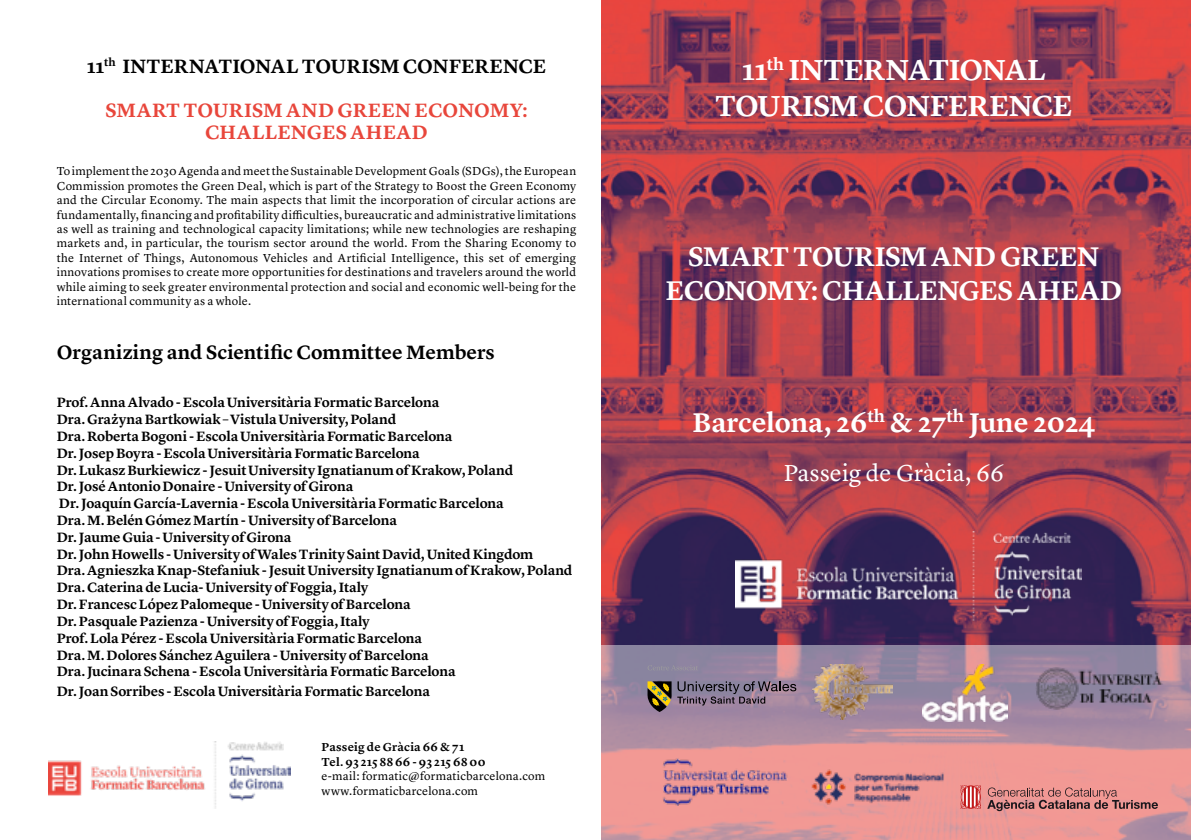
<style>
.page{position:relative;width:1191px;height:840px;background:#fff}
.page>*{position:absolute;margin:0;border:0;box-sizing:border-box;transform-origin:0 0}
.t1{font:600 30px/36px "Lyon Text";letter-spacing:-.025em;color:#fff;text-align:center}
.t2{font:600 28px/33.6px "Lyon Text";letter-spacing:-.01em;color:#fff;text-align:center}
.t3{font:24px "Lyon Text";color:#fff}
.t4{font:600 20px "Lyon Text";color:#000}
.t5{font:600 20px/22px "Lyon Text";letter-spacing:.01em;color:#e8463b;text-align:center}
.t6{font:600 14px/16.8px "Lyon Text";letter-spacing:-.01em;color:#000}
.t7{font:12px/14.4px "Lyon Text";letter-spacing:.015em;color:#000;text-align:justify}
.t8{font:600 12px/14.4px "Lyon Text";letter-spacing:.015em;color:#000}
</style>
<div class="page">
<img style="left:48px;top:741px;width:243px;height:66px">
<img style="left:601px;top:0;width:590px;height:644px">
<img style="left:735px;top:531px;width:346px;height:89px">
<svg style="left:601px;top:644px;width:590px;height:195px;background:#c48f9b"></svg>
<svg style="left:647px;top:664px;width:51px;height:6px"></svg>
<svg style="left:677px;top:681px;width:119px;height:24px;background:#7b6c80"></svg>
<svg style="left:646px;top:681px;width:25px;height:30px"></svg>
<img style="left:812px;top:664px;width:80px;height:55px">
<img style="left:662px;top:756px;width:127px;height:49px">
<img style="left:1035px;top:666px;width:128px;height:43px">
<svg style="left:987px;top:787px;width:171px;height:23px;background:#bf7a79"></svg>
<svg style="left:960px;top:784px;width:21px;height:24px"></svg>
<img style="left:811px;top:759px;width:136px;height:47px">
<img style="left:923px;top:664px;width:84px;height:56px">
<h3 class="t4" style="left:87px;top:51px;width:461px">11<sup>th</sup> INTERNATIONAL TOURISM CONFERENCE</h3>
<h3 class="t5" style="left:105px;top:97px;width:423px">SMART TOURISM AND GREEN ECONOMY:<br>CHALLENGES AHEAD</h3>
<p class="t7" style="left:57px;top:163px;width:521px">To implement the 2030 Agenda and meet the Sustainable Development Goals (SDGs), the European Commission promotes the Green Deal, which is part of the Strategy to Boost the Green Economy and the Circular Economy. The main aspects that limit the incorporation of circular actions are fundamentally, financing and profitability difficulties, bureaucratic and administrative limitations as well as training and technological capacity limitations; while new technologies are reshaping markets and, in particular, the tourism sector around the world. From the Sharing Economy to the Internet of Things, Autonomous Vehicles and Artificial Intelligence, this set of emerging innovations promises to create more opportunities for destinations and travelers around the world while aiming to seek greater environmental protection and social and economic well-being for the international community as a whole.</p>
<h3 class="t4" style="left:57px;top:337px;width:439px">Organizing and Scientific Committee Members</h3>
<p class="t6" style="left:57px;top:393px;width:517px">Prof. Anna Alvado - Escola Universitària Formatic Barcelona<br>Dra. Grażyna Bartkowiak – Vistula University, Poland<br>Dra. Roberta Bogoni - Escola Universitària Formatic Barcelona<br>Dr. Josep Boyra - Escola Universitària Formatic Barcelona<br>Dr. Lukasz Burkiewicz - Jesuit University Ignatianum of Krakow, Poland<br>Dr. José Antonio Donaire - University of Girona<br>Dr. Joaquín García-Lavernia - Escola Universitària Formatic Barcelona<br>Dra. M. Belén Gómez Martín - University of Barcelona<br>Dr. Jaume Guia - University of Girona<br>Dr. John Howells - University of Wales Trinity Saint David, United Kingdom<br>Dra. Agnieszka Knap-Stefaniuk - Jesuit University Ignatianum of Krakow, Poland Dra. Caterina de Lucia- University of Foggia, Italy<br>Dr. Francesc López Palomeque - University of Barcelona<br>Dr. Pasquale Pazienza - University of Foggia, Italy<br>Prof. Lola Pérez - Escola Universitària Formatic Barcelona<br>Dra. M. Dolores Sánchez Aguilera - University of Barcelona<br>Dra. Jucinara Schena - Escola Universitària Formatic Barcelona</p>
<p class="t6" style="left:57px;top:681px;width:375px">Dr. Joan Sorribes - Escola Universitària Formatic Barcelona</p>
<p class="t8" style="left:321px;top:738px;width:165px">Passeig de Gràcia 66 &amp; 71<br>Tel. 93 215 88 66 - 93 215 68 00</p>
<p class="t7" style="left:321px;top:767px;width:225px">e-mail: formatic@formaticbarcelona.com www.formaticbarcelona.com</p>
<h1 class="t1" style="left:715px;top:49px;width:359px">11<sup>th</sup> INTERNATIONAL<br>TOURISM CONFERENCE</h1>
<h2 class="t2" style="left:665px;top:238px;width:458px">SMART TOURISM AND GREEN<br>ECONOMY: CHALLENGES AHEAD</h2>
<h2 class="t2" style="left:692px;top:404px;width:404px">Barcelona, 26<sup>th</sup> &amp; 27<sup>th</sup> June 2024</h2>
<h3 class="t3" style="left:783px;top:454px;width:222px">Passeig de Gràcia, 66</h3>
</div>
